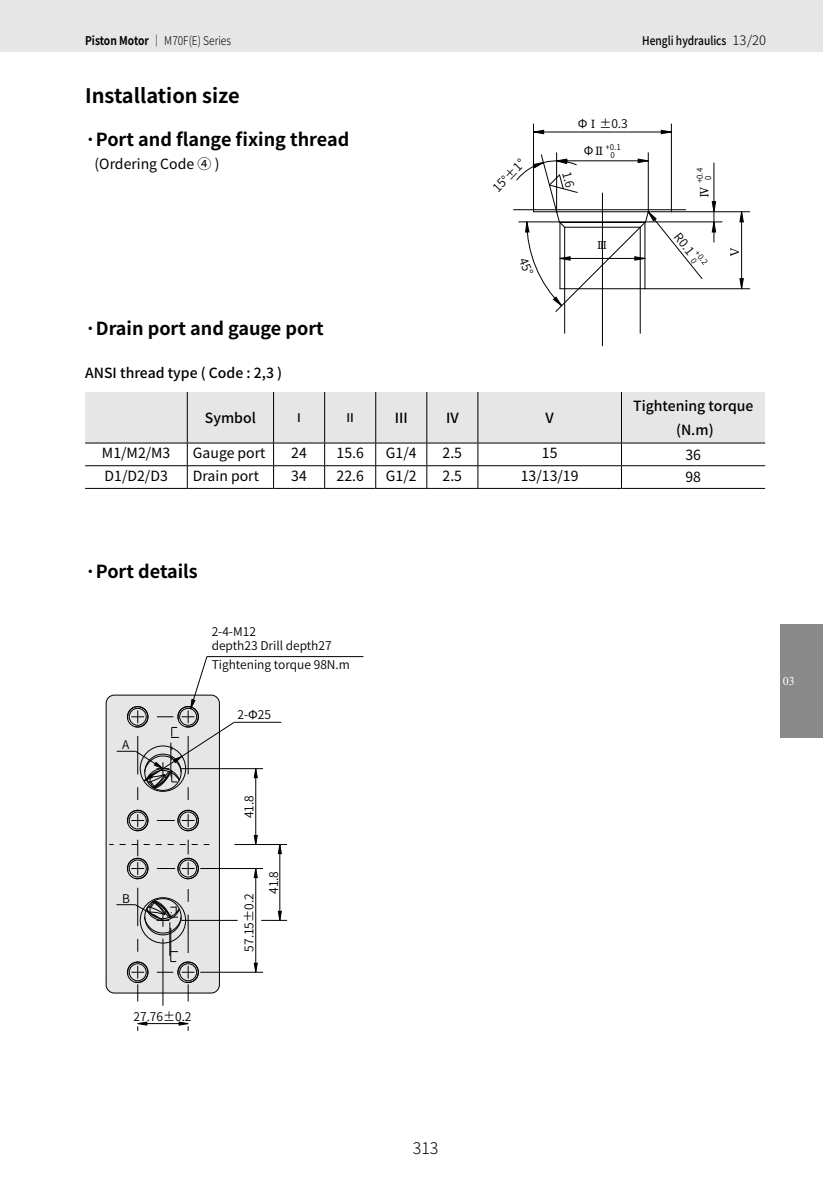
<style>
.page{position:relative;width:823px;height:1191px;background:#fff}
.page>*{position:absolute;margin:0;border:0;box-sizing:border-box;transform-origin:0 0}
.t1{font:40px "Noto Sans Hans";color:#000}
.t2{font:700 20px "Noto Sans Hans";color:#000}
.t3{font:700 18px "Noto Sans Hans";color:#000}
.t4{font:300 16px "Noto Sans Hans";color:#000}
.t5{font:14px "Noto Sans Hans";color:#000}
.t6{font:500 14px/24px "Noto Sans Hans";color:#000;text-align:center}
.t7{font:300 13px "Noto Sans Hans";color:#000}
.t8{font:600 12px/24.8px "Noto Sans Hans";color:#000}
.t9{font:300 12px "Noto Sans Hans";color:#000;scale:.85 1}
.t10{font:500 12px "Noto Sans Hans";color:#000;scale:.85 1}
.t11{font:500 12px "Noto Sans Hans";color:#000}
.t12{font:12px "Times New Roman";color:#fff}
.t13{font:12px "ST Zhongsong";color:#000}
.t14{font:11.6px "ST Zhongsong";color:#000}
.t15{font:600 8px/8px "Noto Sans Hans";color:#000;text-align:center}
.s1{font-weight:700}
.s2{font-weight:400}
.s3{font-family:"ST Zhongsong";font-weight:400}
.s4{font-weight:400;font-size:12px}
.s5{font-family:"ST Zhongsong";font-weight:400;font-size:12px}
</style>
<div class="page">
<div style="left:0;top:0;width:822px;height:51px;background:#e6e6e6"></div>
<div style="left:780px;top:624px;width:42px;height:113px;background:#898989"></div>
<svg style="left:253px;top:769px;width:5px;height:9px"></svg>
<svg style="left:253px;top:834px;width:5px;height:10px"></svg>
<svg style="left:277px;top:845px;width:5px;height:9px"></svg>
<svg style="left:253px;top:869px;width:5px;height:9px"></svg>
<svg style="left:253px;top:962px;width:5px;height:10px"></svg>
<hr style="left:138px;top:1023px;width:50px;height:1px;background:#040000">
<hr style="left:200px;top:972px;width:63px;height:1px;background:#040000">
<hr style="left:181px;top:920px;width:56px;height:1px;background:#040000">
<svg style="left:261px;top:910px;width:26px;height:11px"></svg>
<hr style="left:200px;top:868px;width:63px;height:1px;background:#040000">
<hr style="left:234px;top:844px;width:53px;height:1px;background:#040000">
<hr style="left:181px;top:768px;width:82px;height:1px;background:#040000">
<hr style="left:234px;top:722px;width:47px;height:1px;background:#040000">
<svg style="left:137px;top:1021px;width:11px;height:9px"></svg>
<hr style="left:162px;top:938px;width:1px;height:67px;background:#040000">
<hr style="left:207px;top:656px;width:156px;height:1px;background:#040000">
<svg style="left:178px;top:1021px;width:11px;height:9px"></svg>
<hr style="left:255px;top:868px;width:1px;height:104px;background:#040000">
<hr style="left:255px;top:768px;width:1px;height:76px;background:#040000">
<hr style="left:279px;top:844px;width:1px;height:76px;background:#040000">
<svg style="left:106px;top:656px;width:128px;height:345px"></svg>
<svg style="left:534px;top:129px;width:10px;height:6px"></svg>
<svg style="left:659px;top:129px;width:13px;height:6px"></svg>
<svg style="left:710px;top:201px;width:6px;height:12px"></svg>
<svg style="left:710px;top:222px;width:6px;height:11px"></svg>
<svg style="left:738px;top:212px;width:5px;height:11px"></svg>
<svg style="left:738px;top:278px;width:5px;height:12px"></svg>
<hr style="left:564px;top:227px;width:1px;height:106px;background:#000">
<hr style="left:601px;top:193px;width:1px;height:153px;background:#000">
<hr style="left:639px;top:227px;width:1px;height:106px;background:#000">
<hr style="left:513px;top:209px;width:172px;height:1px;background:#000">
<hr style="left:533px;top:124px;width:1px;height:86px;background:#000">
<hr style="left:556px;top:153px;width:1px;height:54px;background:#000">
<hr style="left:647px;top:153px;width:1px;height:59px;background:#000">
<hr style="left:670px;top:124px;width:1px;height:86px;background:#000">
<hr style="left:713px;top:163px;width:1px;height:79px;background:#000">
<hr style="left:740px;top:212px;width:1px;height:77px;background:#000">
<hr style="left:644px;top:288px;width:105px;height:1px;background:#000">
<hr style="left:645px;top:221px;width:76px;height:1px;background:#000">
<hr style="left:671px;top:211px;width:78px;height:1px;background:#000">
<hr style="left:533px;top:132px;width:138px;height:1px;background:#000">
<hr style="left:85px;top:488px;width:102px;height:1px;background:#000">
<hr style="left:273px;top:488px;width:51px;height:1px;background:#000">
<hr style="left:324px;top:488px;width:51px;height:1px;background:#000">
<hr style="left:375px;top:488px;width:51px;height:1px;background:#000">
<hr style="left:426px;top:488px;width:51px;height:1px;background:#000">
<hr style="left:477px;top:488px;width:144px;height:1px;background:#000">
<hr style="left:621px;top:488px;width:143px;height:1px;background:#000">
<svg style="left:85px;top:392px;width:679px;height:96px"></svg>
<hr style="left:187px;top:392px;width:1px;height:51px;background:#000">
<hr style="left:273px;top:392px;width:1px;height:51px;background:#000">
<hr style="left:324px;top:392px;width:1px;height:51px;background:#000">
<hr style="left:375px;top:392px;width:1px;height:51px;background:#000">
<hr style="left:426px;top:392px;width:1px;height:51px;background:#000">
<hr style="left:477px;top:392px;width:1px;height:51px;background:#000">
<hr style="left:620px;top:392px;width:1px;height:51px;background:#000">
<hr style="left:187px;top:443px;width:86px;height:1px;background:#000">
<hr style="left:273px;top:443px;width:51px;height:1px;background:#000">
<hr style="left:324px;top:443px;width:51px;height:1px;background:#000">
<hr style="left:375px;top:443px;width:51px;height:1px;background:#000">
<hr style="left:426px;top:443px;width:51px;height:1px;background:#000">
<hr style="left:477px;top:443px;width:144px;height:1px;background:#000">
<hr style="left:621px;top:443px;width:143px;height:1px;background:#000">
<hr style="left:187px;top:488px;width:86px;height:1px;background:#000">
<svg style="left:516px;top:154px;width:186px;height:158px"></svg>
<p class="t9" style="left:85px;top:33px;width:173px"><span class="s1">Piston Motor</span> ｜ M70F(E) Series</p>
<p class="t10" style="left:641px;top:33px;width:101px">Hengli hydraulics</p>
<p class="t7" style="left:732px;top:33px;width:35px">13/20</p>
<h2 class="t2" style="left:85px;top:84px;width:156px">Installation size</h2>
<h3 class="t3" style="left:85px;top:129px;width:265px">·Port and flange fixing thread</h3>
<p class="t5" style="left:94px;top:156px;width:126px">(Ordering Code ④ )</p>
<h3 class="t3" style="left:85px;top:318px;width:240px">·Drain port and gauge port</h3>
<p class="t6" style="left:85px;top:361px;width:198px">ANSI thread type ( Code : 2,3 )</p>
<p class="t8" style="left:486px;top:182px;width:42px;rotate:-46deg">15°±1°</p>
<p class="t6" style="left:205px;top:406px;width:52px">Symbol</p>
<p class="t11" style="left:297px;top:411px;width:5px">I</p>
<p class="t11" style="left:346px;top:411px;width:9px">II</p>
<p class="t6" style="left:394px;top:406px;width:14px">III</p>
<p class="t6" style="left:446px;top:406px;width:14px">IV</p>
<p class="t6" style="left:545px;top:406px;width:10px">V</p>
<p class="t8" style="left:577px;top:112px;width:52px"><span class="s2">Φ</span><span class="s3">Ⅰ</span>±0.3</p>
<p class="t15" style="left:610px;top:143px;width:12px;text-align:left;text-indent:-27px"><span class="s4">Φ</span><span class="s5">Ⅱ</span>+0.1<br>0</p>
<p class="t14" style="left:595px;top:238px;width:13px">Ⅲ</p>
<p class="t15" style="left:695px;top:183px;width:17px;rotate:-90deg">+0.4<br>0</p>
<p class="t13" style="left:696px;top:198px;width:13px;rotate:-90deg">Ⅳ</p>
<p class="t8" style="left:685px;top:227px;width:25px;rotate:51deg">R0.1</p>
<p class="t15" style="left:699px;top:249px;width:17px;rotate:51deg">+0.2<br>0</p>
<p class="t13" style="left:726px;top:258px;width:13px;rotate:-90deg">Ⅴ</p>
<p class="t6" style="left:632px;top:394px;width:122px">Tightening torque (N.m)</p>
<h1 class="t1" style="left:8px;top:442px;width:286px">75同侧油口马达</h1>
<p class="t5" style="left:102px;top:445px;width:70px">M1/M2/M3</p>
<p class="t5" style="left:193px;top:445px;width:74px">Gauge port</p>
<p class="t5" style="left:291px;top:445px;width:17px">24</p>
<p class="t5" style="left:336px;top:445px;width:29px">15.6</p>
<p class="t5" style="left:385px;top:445px;width:32px">G1/4</p>
<p class="t5" style="left:442px;top:445px;width:21px">2.5</p>
<p class="t5" style="left:541px;top:445px;width:17px">15</p>
<p class="t5" style="left:685px;top:447px;width:17px">36</p>
<p class="t5" style="left:104px;top:468px;width:65px">D1/D2/D3</p>
<p class="t5" style="left:193px;top:468px;width:67px">Drain port</p>
<p class="t5" style="left:291px;top:468px;width:17px">34</p>
<p class="t5" style="left:336px;top:468px;width:29px">22.6</p>
<p class="t5" style="left:385px;top:468px;width:32px">G1/2</p>
<p class="t5" style="left:442px;top:468px;width:21px">2.5</p>
<p class="t5" style="left:520px;top:468px;width:59px">13/13/19</p>
<p class="t5" style="left:685px;top:469px;width:17px">98</p>
<h3 class="t3" style="left:85px;top:561px;width:114px">·Port details</h3>
<p class="t8" style="left:122px;top:733px;width:9px">A</p>
<p class="t8" style="left:211px;top:625px;width:121px;line-height:14px">2-4-M12<br>depth23 Drill depth27</p>
<p class="t8" style="left:211px;top:653px;width:140px">Tightening torque 98N.m</p>
<p class="t8" style="left:237px;top:703px;width:35px">2-<span class="s2">Φ</span>25</p>
<p class="t8" style="left:237px;top:818px;width:25px;rotate:-90deg">41.8</p>
<p class="t8" style="left:122px;top:886px;width:9px">B</p>
<p class="t8" style="left:237px;top:894px;width:25px;text-indent:-58px;rotate:-90deg">57.15±0.2<br>41.8</p>
<p class="t8" style="left:133px;top:1004px;width:60px">27.76±0.2</p>
<p class="t12" style="left:782px;top:672px;width:13px">03</p>
<h3 class="t4" style="left:412px;top:1139px;width:27px">313</h3>
</div>
